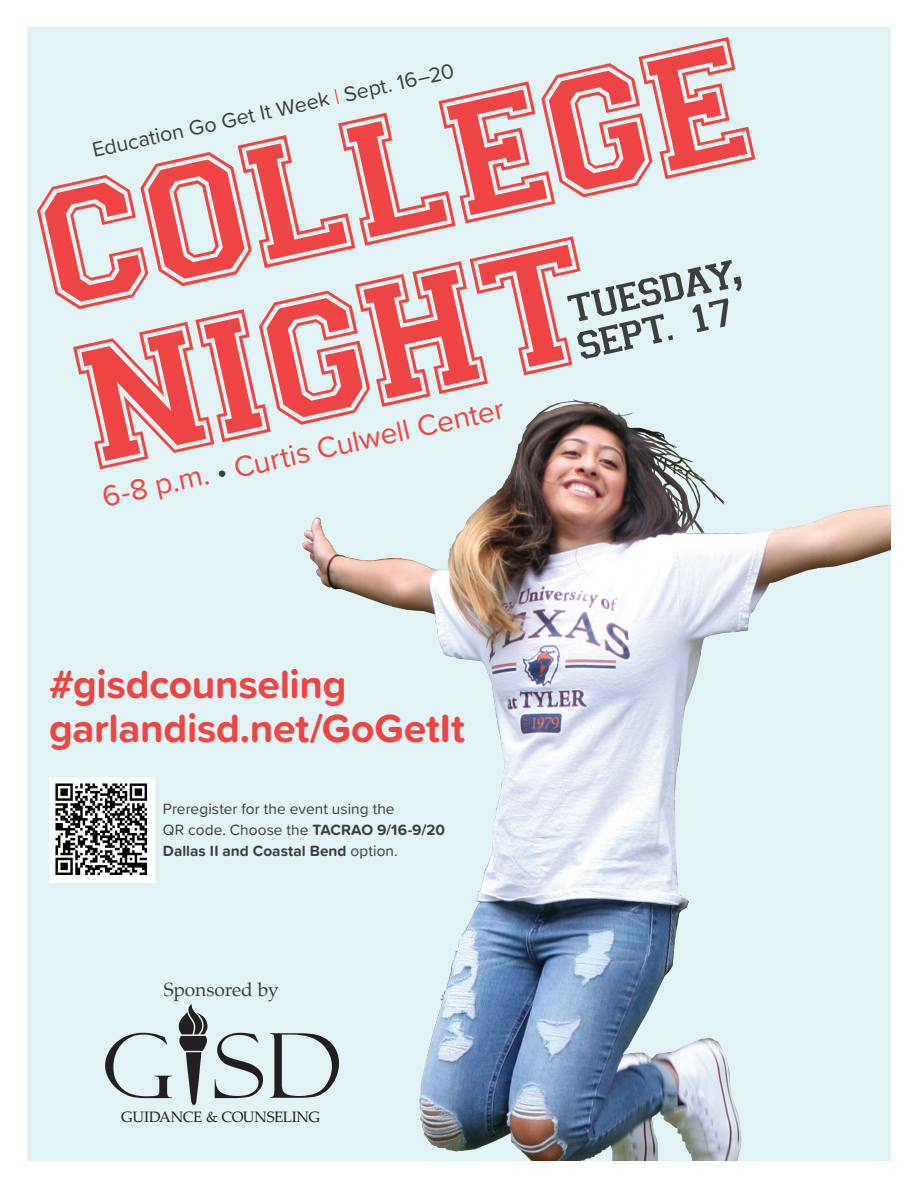
<style>
.page{position:relative;width:918px;height:1188px;background:#fff}
.page>*{position:absolute;margin:0;border:0;box-sizing:border-box;transform-origin:0 0}
.t1{font:178.95px/162px "Varsity";color:#ee4443}
.t2{font:700 40.8px/44.1px "Proxima Soft";letter-spacing:-.01em;color:#ee4443}
.t3{font:30.15px "Proxima Soft";color:#ee4443}
.t4{font:21.6px "Proxima Soft";color:#3e3e3f}
.t5{font:19.2px "Palatino";letter-spacing:-.005em;color:#3e3e3f}
.t6{font:15.45px/21px "Proxima Soft";letter-spacing:.005em;color:#3e3e3f}
.t7{font:15.15px "Palatino Linotype";letter-spacing:-.03em;color:#231f20}
.s1{color:#ee4443}
.s2{color:#3e3e3f}
.s3{font-weight:700}
</style>
<div class="page">
<div style="left:27px;top:27px;width:864px;height:1134px;background:#e2f3f5"></div>
<svg style="left:270px;top:1033px;width:33px;height:65px"></svg>
<svg style="left:215px;top:1033px;width:48px;height:65px"></svg>
<svg style="left:179px;top:1004px;width:29px;height:101px"></svg>
<svg style="left:105px;top:1033px;width:67px;height:65px"></svg>
<div style="left:49px;top:777px;width:106px;height:105px;background:#fff"></div>
<img style="left:55px;top:783px;width:93px;height:93px">
<svg style="left:567px;top:260px;width:175px;height:99px"></svg>
<img style="left:303px;top:400px;width:588px;height:761px">
<h1 class="t1" style="left:22px;top:168px;width:724px;rotate:-12deg">COLLEGE<br>NIGHT</h1>
<h3 class="t4" style="left:89px;top:133px;width:372px;rotate:-12deg">Education Go Get It Week <span class="s1">|</span> Sept. 16–20</h3>
<h3 class="t3" style="left:98px;top:477px;width:412px;rotate:-13deg">6-8 p.m. <span class="s2">•</span> Curtis Culwell Center</h3>
<h2 class="t2" style="left:49px;top:661px;width:417px">#gisdcounseling garlandisd.net/GoGetIt</h2>
<p class="t6" style="left:163px;top:798px;width:284px">Preregister for the event using the<br>QR code. Choose the <span class="s3">TACRAO 9/16-9/20<br>Dallas II and Coastal Bend</span> option.</p>
<p class="t5" style="left:164px;top:974px;width:116px">Sponsored by</p>
<p class="t7" style="left:121px;top:1106px;width:200px">GUIDANCE &amp; COUNSELING</p>
</div>
